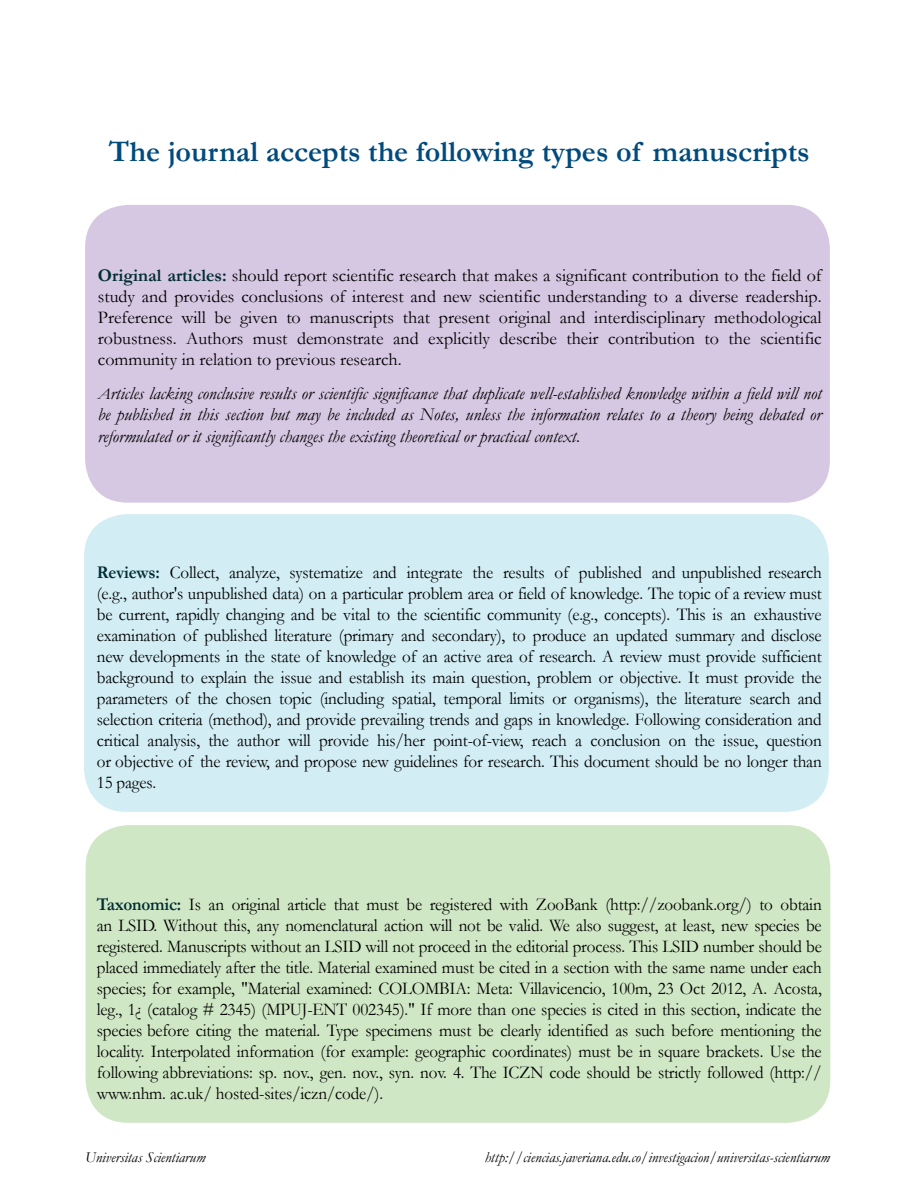
<style>
.page{position:relative;width:915px;height:1191px;background:#fff}
.page>*{position:absolute;margin:0;border:0;box-sizing:border-box;transform-origin:0 0}
.t1{font:700 30px "Garamond";color:#004a7c}
.t2{font:18px/21px "Garamond";letter-spacing:-.01em;color:#000;text-align:justify;scale:.95 1}
.t3{font:18px/21px "Garamond";letter-spacing:-.01em;color:#000;text-align:justify}
.t4{font:italic 18px/21.5px "Garamond";color:#000;text-align:justify}
.t5{font:italic 15px "Garamond";color:#000}
.s1{font-weight:700;color:#002d35}
.s2{font-size:16.5px}
.s3{font-style:normal}
</style>
<div class="page">
<div style="left:84px;top:514px;width:744px;height:298px;background:#d2edf4;border-radius:43px"></div>
<div style="left:85px;top:825px;width:745px;height:297px;background:#d0e7c5;border-radius:43px"></div>
<div style="left:85px;top:205px;width:744px;height:297px;background:#d6c7e2;border-radius:43px"></div>
<h1 class="t1" style="left:109px;top:131px;width:701px">The journal accepts the following types of manuscripts</h1>
<p class="t3" style="left:98px;top:265px;width:725px"><span class="s1">Original articles:</span> should report scientific research that makes a significant contribution to the field of study and provides conclusions of interest and new scientific understanding to a diverse readership.<br>Preference will be given to manuscripts that present original and interdisciplinary methodological robustness. Authors must demonstrate and explicitly describe their contribution to the scientific community in relation to previous research.</p>
<p class="t4" style="left:98px;top:382px;width:725px"><span class="s2">A</span>rticles lacking conclusive results or scientific significance that duplicate well-established knowledge within a field will not be published in this section but may be included as Notes, unless the information relates to a theory being debated or reformulated or it significantly changes the existing theoretical or practical context<span class="s3">.</span></p>
<p class="t2" style="left:97px;top:561px;width:764px"><span class="s1">Reviews:</span> Collect, analyze, systematize and integrate the results of published and unpublished research (e.g., author's unpublished data) on a particular problem area or field of knowledge. The topic of a review must be current, rapidly changing and be vital to the scientific community (e.g., concepts). This is an exhaustive examination of published literature (primary and secondary), to produce an updated summary and disclose new developments in the state of knowledge of an active area of research. A review must provide sufficient background to explain the issue and establish its main question, problem or objective. It must provide the parameters of the chosen topic (including spatial, temporal limits or organisms), the literature search and selection criteria (method), and provide prevailing trends and gaps in knowledge. Following consideration and critical analysis, the author will provide his/her point-of-view, reach a conclusion on the issue, question or objective of the review, and propose new guidelines for research. This document should be no longer than 15 pages.</p>
<p class="t2" style="left:97px;top:893px;width:764px"><span class="s1">Taxonomic:</span> Is an original article that must be registered with ZooBank (http://zoobank.org/) to obtain an LSID. Without this, any nomenclatural action will not be valid. We also suggest, at least, new species be registered. Manuscripts without an LSID will not proceed in the editorial process. This LSID number should be placed immediately after the title. Material examined must be cited in a section with the same name under each species; for example, "Material examined: COLOMBIA: Meta: Villavicencio, 100m, 23 Oct 2012, A. Acosta, leg., 1¿ (catalog # 2345) (MPUJ-ENT 002345)." If more than one species is cited in this section, indicate the species before citing the material. Type specimens must be clearly identified as such before mentioning the locality. Interpolated information (for example: geographic coordinates) must be in square brackets. Use the following abbreviations: sp. nov., gen. nov., syn. nov. 4. The ICZN code should be strictly followed (http:// www.nhm. ac.uk/ hosted-sites/iczn/code/).</p>
<p class="t5" style="left:85px;top:1146px;width:122px">Universitas Scientiarum</p>
<p class="t5" style="left:484px;top:1146px;width:346px">http://ciencias.javeriana.edu.co/investigacion/universitas-scientiarum</p>
</div>
